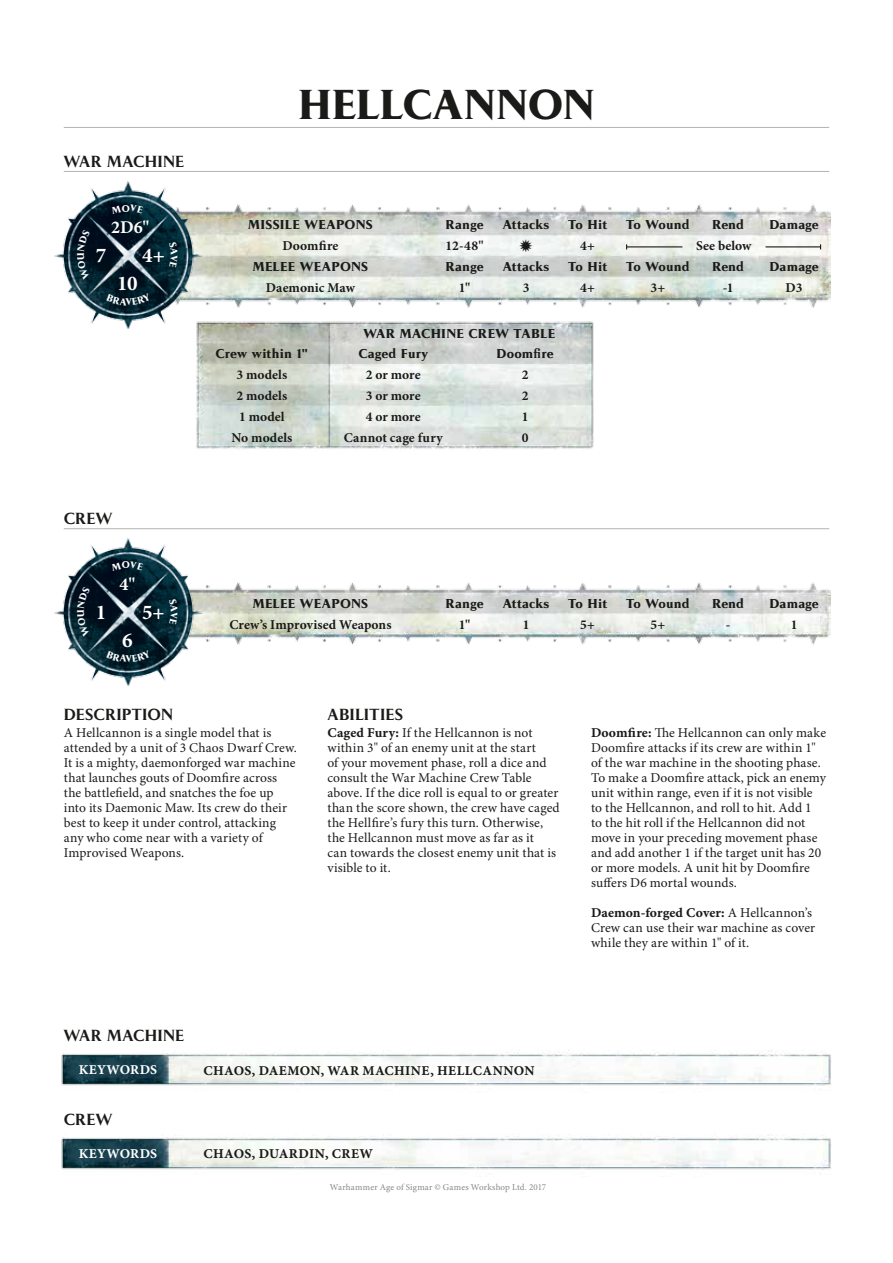
<style>
.page{position:relative;width:893px;height:1263px;background:#fff}
.page>*{position:absolute;margin:0;border:0;box-sizing:border-box;transform-origin:0 0}
.t1{font:700 39px "Pompei Std";color:#1a1a18}
.t2{font:700 21px "Minion Pro";color:#fff}
.t3{font:700 18px "Minion Pro";color:#fff}
.t4{font:600 15px "Pompei Std";letter-spacing:.015em;color:#1a1a18}
.t5{font:13.5px/15px "Minion Pro";letter-spacing:.01em;color:#1a1a18}
.t6{font:700 13.5px "Minion Pro";letter-spacing:.005em;color:#1a1a18}
.t7{font:13.5px "Minion Pro Bold Capt";letter-spacing:.02em;color:#1a1a18}
.t8{font:13.5px "Minion Pro Bold Capt";color:#1a1a18}
.t9{font:13.5px "Minion Pro Bold Capt";letter-spacing:.01em;color:#fff}
.t10{font:700 12px "Pompei Std";letter-spacing:.02em;color:#1a1a18}
.t11{font:9px "Minion Pro";letter-spacing:.02em;color:#878786}
.s1{font-family:"Minion Pro Bold Capt"}
.s2{font-family:"Minion Pro"}
</style>
<div class="page">
<img style="left:201px;top:204px;width:629px;height:104px">
<img style="left:201px;top:582px;width:629px;height:63px">
<img style="left:54px;top:181px;width:147px;height:148px">
<img style="left:54px;top:538px;width:147px;height:147px">
<img style="left:61px;top:1134px;width:770px;height:36px">
<img style="left:61px;top:1050px;width:770px;height:36px">
<img style="left:189px;top:314px;width:405px;height:135px">
<hr style="left:64px;top:127px;width:765px;height:1px;background:#b1b2b3">
<hr style="left:627px;top:246px;width:55px;height:1px;background:#1a1a18">
<hr style="left:766px;top:246px;width:54px;height:1px;background:#1a1a18">
<hr style="left:64px;top:171px;width:765px;height:1px;background:#b1b2b3">
<hr style="left:64px;top:528px;width:765px;height:1px;background:#b1b2b3">
<svg style="left:111px;top:205px;width:33px;height:9px"></svg>
<svg style="left:169px;top:242px;width:9px;height:26px"></svg>
<svg style="left:106px;top:293px;width:45px;height:12px"></svg>
<svg style="left:77px;top:230px;width:13px;height:50px"></svg>
<svg style="left:111px;top:561px;width:33px;height:10px"></svg>
<svg style="left:169px;top:599px;width:9px;height:26px"></svg>
<svg style="left:106px;top:650px;width:45px;height:12px"></svg>
<svg style="left:77px;top:586px;width:13px;height:51px"></svg>
<svg style="left:520px;top:239px;width:12px;height:13px"></svg>
<p class="t4" style="left:64px;top:151px;width:122px">WAR MACHINE</p>
<h3 class="t3" style="left:111px;top:217px;width:40px">2D6"</h3>
<h2 class="t2" style="left:96px;top:243px;width:12px">7</h2>
<h2 class="t2" style="left:142px;top:243px;width:24px">4+</h2>
<h2 class="t2" style="left:117px;top:271px;width:22px">10</h2>
<p class="t4" style="left:64px;top:508px;width:50px">CREW</p>
<h2 class="t2" style="left:96px;top:600px;width:12px">1</h2>
<h3 class="t3" style="left:120px;top:573px;width:17px">4"</h3>
<h2 class="t2" style="left:122px;top:627px;width:12px">6</h2>
<h2 class="t2" style="left:142px;top:600px;width:24px">5+</h2>
<h1 class="t1" style="left:298px;top:79px;width:298px">HELLCANNON</h1>
<p class="t10" style="left:248px;top:217px;width:126px">MISSILE WEAPONS</p>
<p class="t10" style="left:445px;top:217px;width:40px">Range</p>
<p class="t10" style="left:503px;top:217px;width:48px">Attacks</p>
<p class="t10" style="left:568px;top:217px;width:41px">To Hit</p>
<p class="t10" style="left:626px;top:217px;width:65px">To Wound</p>
<p class="t10" style="left:712px;top:217px;width:34px">Rend</p>
<p class="t10" style="left:769px;top:217px;width:51px">Damage</p>
<p class="t6" style="left:283px;top:237px;width:57px">Doomfire</p>
<p class="t6" style="left:445px;top:237px;width:40px">12-48"</p>
<p class="t6" style="left:580px;top:237px;width:16px">4+</p>
<p class="t6" style="left:696px;top:237px;width:57px">See below</p>
<p class="t10" style="left:253px;top:259px;width:117px">MELEE WEAPONS</p>
<p class="t10" style="left:445px;top:259px;width:40px">Range</p>
<p class="t10" style="left:503px;top:259px;width:48px">Attacks</p>
<p class="t10" style="left:568px;top:259px;width:41px">To Hit</p>
<p class="t10" style="left:626px;top:259px;width:65px">To Wound</p>
<p class="t10" style="left:712px;top:259px;width:34px">Rend</p>
<p class="t10" style="left:769px;top:259px;width:51px">Damage</p>
<p class="t6" style="left:266px;top:280px;width:91px">Daemonic Maw</p>
<p class="t6" style="left:459px;top:280px;width:13px">1"</p>
<p class="t6" style="left:523px;top:280px;width:8px">3</p>
<p class="t6" style="left:580px;top:280px;width:16px">4+</p>
<p class="t6" style="left:651px;top:280px;width:16px">3+</p>
<p class="t6" style="left:723px;top:280px;width:12px">-1</p>
<p class="t6" style="left:786px;top:280px;width:18px">D3</p>
<p class="t10" style="left:363px;top:325px;width:193px">WAR MACHINE CREW TABLE</p>
<p class="t10" style="left:215px;top:346px;width:94px">Crew within 1"</p>
<p class="t10" style="left:358px;top:346px;width:71px">Caged Fury</p>
<p class="t10" style="left:496px;top:346px;width:59px">Doomfire</p>
<p class="t6" style="left:236px;top:367px;width:52px">3 models</p>
<p class="t6" style="left:366px;top:367px;width:56px">2 or more</p>
<p class="t6" style="left:522px;top:367px;width:8px">2</p>
<p class="t6" style="left:236px;top:388px;width:52px">2 models</p>
<p class="t6" style="left:366px;top:388px;width:56px">3 or more</p>
<p class="t6" style="left:522px;top:388px;width:8px">2</p>
<p class="t6" style="left:239px;top:408px;width:47px">1 model</p>
<p class="t6" style="left:366px;top:408px;width:56px">4 or more</p>
<p class="t6" style="left:522px;top:408px;width:8px">1</p>
<p class="t6" style="left:231px;top:429px;width:63px">No models</p>
<p class="t6" style="left:344px;top:429px;width:100px">Cannot cage fury</p>
<p class="t6" style="left:522px;top:429px;width:8px">0</p>
<p class="t10" style="left:253px;top:595px;width:117px">MELEE WEAPONS</p>
<p class="t10" style="left:445px;top:595px;width:40px">Range</p>
<p class="t10" style="left:503px;top:595px;width:48px">Attacks</p>
<p class="t10" style="left:568px;top:595px;width:41px">To Hit</p>
<p class="t10" style="left:626px;top:595px;width:65px">To Wound</p>
<p class="t10" style="left:712px;top:595px;width:34px">Rend</p>
<p class="t10" style="left:769px;top:595px;width:51px">Damage</p>
<p class="t6" style="left:229px;top:616px;width:164px">Crew’s Improvised Weapons</p>
<p class="t6" style="left:459px;top:616px;width:13px">1"</p>
<p class="t6" style="left:523px;top:616px;width:8px">1</p>
<p class="t6" style="left:580px;top:616px;width:16px">5+</p>
<p class="t6" style="left:651px;top:616px;width:16px">5+</p>
<p class="t6" style="left:726px;top:616px;width:6px">-</p>
<p class="t6" style="left:791px;top:616px;width:8px">1</p>
<p class="t4" style="left:64px;top:704px;width:111px">DESCRIPTION</p>
<p class="t5" style="left:64px;top:725px;width:235px">A Hellcannon is a single model that is attended by a unit of 3 Chaos Dwarf Crew.<br>It is a mighty, daemonforged war machine that launches gouts of Doomfire across the battlefield, and snatches the foe up into its Daemonic Maw. Its crew do their best to keep it under control, attacking any who come near with a variety of Improvised Weapons.</p>
<p class="t4" style="left:327px;top:704px;width:77px">ABILITIES</p>
<p class="t5" style="left:327px;top:725px;width:234px"><span class="s1">Caged Fury:</span> If the Hellcannon is not within 3" of an enemy unit at the start<br>of your movement phase, roll a dice and consult the War Machine Crew Table above. If the dice roll is equal to or greater than the score shown, the crew have caged the Hellfire’s fury this turn. Otherwise, the Hellcannon must move as far as it<br>can towards the closest enemy unit that is visible to it.</p>
<p class="t5" style="left:591px;top:725px;width:237px"><span class="s1">Doomfire:</span> The Hellcannon can only make Doomfire attacks if its crew are within 1" of the war machine in the shooting phase.<br>To make a Doomfire attack, pick an enemy unit within range, even if it is not visible to the Hellcannon, and roll to hit. Add 1<br>to the hit roll if the Hellcannon did not move in your preceding movement phase and add another 1 if the target unit has 20 or more models. A unit hit by Doomfire suffers D6 mortal wounds.</p>
<p class="t8" style="left:591px;top:904px;width:223px">Daemon-forged Cover: <span class="s2">A Hellcannon’s</span></p>
<p class="t5" style="left:591px;top:920px;width:226px">Crew can use their war machine as cover while they are within 1" of it.</p>
<p class="t4" style="left:64px;top:1025px;width:122px">WAR MACHINE</p>
<p class="t9" style="left:79px;top:1062px;width:80px">KEYWORDS</p>
<p class="t4" style="left:64px;top:1109px;width:50px">CREW</p>
<p class="t9" style="left:79px;top:1145px;width:80px">KEYWORDS</p>
<p class="t7" style="left:203px;top:1062px;width:333px">CHAOS, DAEMON, WAR MACHINE, HELLCANNON</p>
<p class="t7" style="left:203px;top:1146px;width:171px">CHAOS, DUARDIN, CREW</p>
<p class="t11" style="left:330px;top:1181px;width:218px">Warhammer Age of Sigmar © Games Workshop Ltd. 2017</p>
</div>
